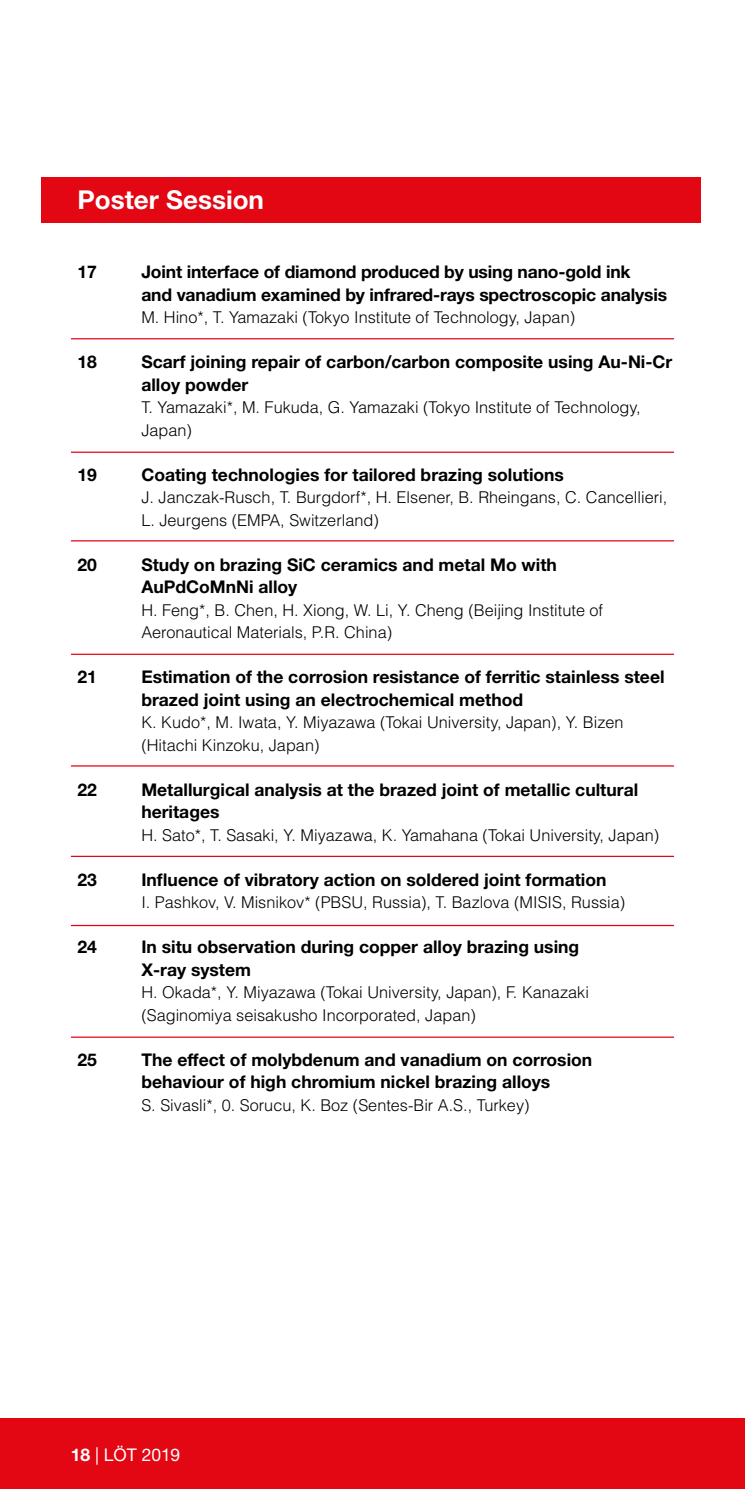
<style>
.page{position:relative;width:745px;height:1489px;background:#fff}
.page>*{position:absolute;margin:0;border:0;box-sizing:border-box;transform-origin:0 0}
.t1{font:700 26px "Helvetica Neue LT Std";color:#fff}
.t2{font:700 17.5px/22.5px "Helvetica Neue LT Std";color:#000}
.t3{font:17.5px "Helvetica Neue LT Std";letter-spacing:-.005em;color:#fff}
.t4{font:300 16.25px/22.5px "Helvetica LT Std";color:#000}
.s1{font-weight:700}
</style>
<div class="page">
<div style="left:0;top:1417px;width:744px;height:71px;background:#e30613"></div>
<div style="left:41px;top:177px;width:660px;height:45px;background:#e30613"></div>
<hr style="left:71px;top:338px;width:602px;height:1px;background:#e30613">
<hr style="left:71px;top:451px;width:602px;height:2px;background:#e30613">
<hr style="left:71px;top:540px;width:602px;height:1px;background:#e30613">
<hr style="left:71px;top:653px;width:602px;height:2px;background:#e30613">
<hr style="left:71px;top:765px;width:602px;height:1px;background:#e30613">
<hr style="left:71px;top:855px;width:602px;height:2px;background:#e30613">
<hr style="left:71px;top:924px;width:602px;height:2px;background:#e30613">
<hr style="left:71px;top:1036px;width:602px;height:1px;background:#e30613">
<h1 class="t1" style="left:77px;top:184px;width:188px">Poster Session</h1>
<p class="t2" style="left:77px;top:260px;width:21px">17</p>
<p class="t2" style="left:141px;top:260px;width:527px">Joint interface of diamond produced by using nano-gold ink<br>and vanadium examined by infrared-rays spectroscopic analysis</p>
<p class="t4" style="left:141px;top:306px;width:435px">M. Hino*, T. Yamazaki (Tokyo Institute of Technology, Japan)</p>
<p class="t2" style="left:77px;top:350px;width:21px">18</p>
<p class="t2" style="left:141px;top:350px;width:532px">Scarf joining repair of carbon/carbon composite using Au-Ni-Cr alloy powder</p>
<p class="t4" style="left:141px;top:396px;width:500px">T. Yamazaki*, M. Fukuda, G. Yamazaki (Tokyo Institute of Technology,<br>Japan)</p>
<p class="t2" style="left:77px;top:463px;width:21px">19</p>
<p class="t2" style="left:141px;top:463px;width:424px">Coating technologies for tailored brazing solutions</p>
<p class="t4" style="left:141px;top:486px;width:527px">J. Janczak-Rusch, T. Burgdorf*, H. Elsener, B. Rheingans, C. Cancellieri,<br>L. Jeurgens (EMPA, Switzerland)</p>
<p class="t2" style="left:77px;top:553px;width:21px">20</p>
<p class="t2" style="left:141px;top:553px;width:417px">Study on brazing SiC ceramics and metal Mo with<br>AuPdCoMnNi alloy</p>
<p class="t4" style="left:141px;top:598px;width:463px">H. Feng*, B. Chen, H. Xiong, W. Li, Y. Cheng (Beijing Institute of<br>Aeronautical Materials, P.R. China)</p>
<p class="t2" style="left:77px;top:665px;width:21px">21</p>
<p class="t2" style="left:141px;top:665px;width:524px">Estimation of the corrosion resistance of ferritic stainless steel brazed joint using an electrochemical method</p>
<p class="t4" style="left:141px;top:711px;width:483px">K. Kudo*, M. Iwata, Y. Miyazawa (Tokai University, Japan), Y. Bizen (Hitachi Kinzoku, Japan)</p>
<p class="t2" style="left:77px;top:778px;width:21px">22</p>
<p class="t2" style="left:141px;top:778px;width:498px">Metallurgical analysis at the brazed joint of metallic cultural heritages</p>
<p class="t4" style="left:141px;top:823px;width:519px">H. Sato*, T. Sasaki, Y. Miyazawa, K. Yamahana (Tokai University, Japan)</p>
<p class="t2" style="left:77px;top:868px;width:21px">23</p>
<p class="t2" style="left:141px;top:868px;width:466px">Influence of vibratory action on soldered joint formation</p>
<p class="t4" style="left:141px;top:891px;width:485px">I. Pashkov, V. Misnikov* (PBSU, Russia), T. Bazlova (MISIS, Russia)</p>
<p class="t2" style="left:77px;top:935px;width:21px">24</p>
<p class="t2" style="left:141px;top:935px;width:439px">In situ observation during copper alloy brazing using<br>X-ray system</p>
<p class="t4" style="left:141px;top:981px;width:449px">H. Okada*, Y. Miyazawa (Tokai University, Japan), F. Kanazaki (Saginomiya seisakusho Incorporated, Japan)</p>
<p class="t2" style="left:77px;top:1048px;width:21px">25</p>
<p class="t2" style="left:141px;top:1048px;width:452px">The effect of molybdenum and vanadium on corrosion behaviour of high chromium nickel brazing alloys</p>
<p class="t4" style="left:141px;top:1093px;width:389px">S. Sivasli*, 0. Sorucu, K. Boz (Sentes-Bir A.S., Turkey)</p>
<p class="t3" style="left:71px;top:1443px;width:111px"><span class="s1">18</span> | LÖT 2019</p>
</div>
